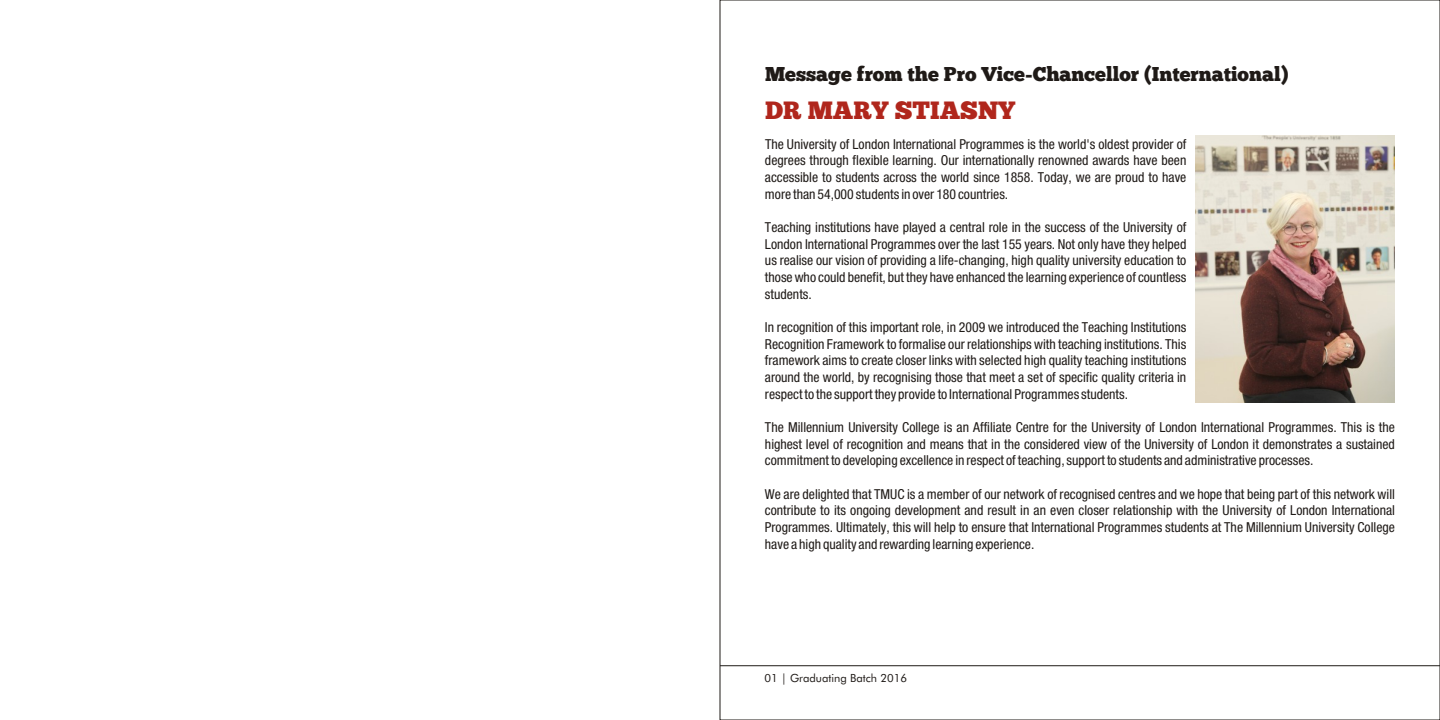
<style>
.page{position:relative;width:1440px;height:720px;background:#fff}
.page>*{position:absolute;margin:0;border:0;box-sizing:border-box;transform-origin:0 0}
.t1{font:25px "Chunk Five Ex";color:#b0261c}
.t2{font:20px "Chunk Five Ex";color:#1f1a17}
.t3{font:13.75px/16.6px "Heavenetica Cond 5 SH";color:#1f1a17;text-align:justify}
.t4{font:11.25px "Futura BT";color:#1f1a17}
</style>
<div class="page">
<img style="left:1195px;top:135px;width:200px;height:268px">
<hr style="left:720px;top:665px;width:720px;height:1px;background:#1f1a17">
<h2 class="t2" style="left:765px;top:66px;width:525px">Message from the Pro Vice-Chancellor (International)</h2>
<h1 class="t1" style="left:765px;top:100px;width:252px">DR MARY STIASNY</h1>
<p class="t3" style="left:765px;top:135px;width:423px">The University of London International Programmes is the world's oldest provider of degrees through flexible learning. Our internationally renowned awards have been accessible to students across the world since 1858. Today, we are proud to have more than 54,000 students in over 180 countries.</p>
<p class="t3" style="left:765px;top:218px;width:423px">Teaching institutions have played a central role in the success of the University of London International Programmes over the last 155 years. Not only have they helped us realise our vision of providing a life-changing, high quality university education to those who could benefit, but they have enhanced the learning experience of countless students.</p>
<p class="t3" style="left:765px;top:318px;width:423px">In recognition of this important role, in 2009 we introduced the Teaching Institutions Recognition Framework to formalise our relationships with teaching institutions. This framework aims to create closer links with selected high quality teaching institutions around the world, by recognising those that meet a set of specific quality criteria in respect to the support they provide to International Programmes students.</p>
<p class="t3" style="left:765px;top:418px;width:632px">The Millennium University College is an Affiliate Centre for the University of London International Programmes. This is the highest level of recognition and means that in the considered view of the University of London it demonstrates a sustained commitment to developing excellence in respect of teaching, support to students and administrative processes.</p>
<p class="t3" style="left:765px;top:485px;width:632px">We are delighted that TMUC is a member of our network of recognised centres and we hope that being part of this network will contribute to its ongoing development and result in an even closer relationship with the University of London International Programmes. Ultimately, this will help to ensure that International Programmes students at The Millennium University College have a high quality and rewarding learning experience.</p>
<p class="t4" style="left:764px;top:674px;width:144px">01 | Graduating Batch 2016</p>
</div>
